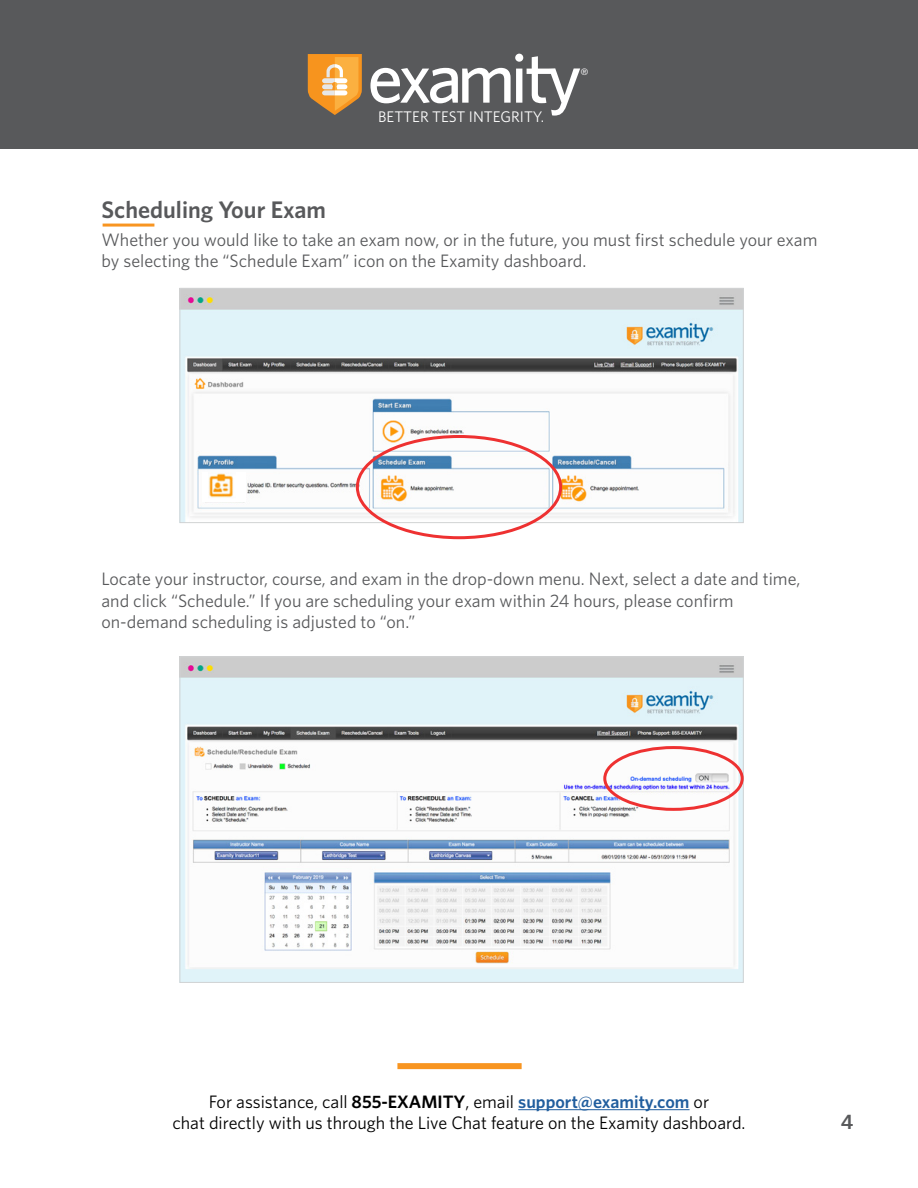
<style>
.page{position:relative;width:918px;height:1188px;background:#fff}
.page>*{position:absolute;margin:0;border:0;box-sizing:border-box;transform-origin:0 0}
.t1{font:600 24px "Whitney";color:#58595b}
.t2{font:600 21px "Whitney";color:#58595b}
.t3{font:18px/21.6px "Whitney";color:#58595b}
.t4{font:18px/21.6px "Whitney";color:#000;text-align:center}
.t5{font:15.45px "Whitney";color:#fff}
.t6{font:300 9.3px "Frutiger";color:#f1f1f2}
.s1{font-weight:600}
.s2{font-weight:600;color:#215e9e}
</style>
<div class="page">
<div style="left:0;top:0;width:918px;height:148px;background:#58595b"></div>
<hr style="left:518px;top:1109px;width:172px;height:1px;background:#215e9e">
<div style="left:397px;top:1063px;width:125px;height:6px;background:#f89521"></div>
<svg style="left:308px;top:54px;width:272px;height:62px"></svg>
<img style="left:182px;top:658px;width:560px;height:323px">
<div style="left:603px;top:746px;width:141px;height:65px;border:3px solid #ee3131;border-radius:50%"></div>
<img style="left:182px;top:290px;width:560px;height:231px">
<div style="left:180px;top:288px;width:564px;height:235px;border:1px solid #d1d3d4"></div>
<svg style="left:202px;top:473px;width:44px;height:29px"></svg>
<div style="left:356px;top:435px;width:206px;height:104px;border:3px solid #ee3131;border-radius:50%"></div>
<hr style="left:103px;top:224px;width:51px;height:3px;background:#f89521">
<img style="left:694px;top:772px;width:36px;height:12px">
<p class="t5" style="left:378px;top:107px;width:168px">BETTER TEST INTEGRITY.</p>
<p class="t6" style="left:581px;top:66px;width:9px">®</p>
<h1 class="t1" style="left:101px;top:194px;width:226px">Scheduling Your Exam</h1>
<p class="t3" style="left:101px;top:228px;width:717px">Whether you would like to take an exam now, or in the future, you must first schedule your exam by selecting the “Schedule Exam” icon on the Examity dashboard.</p>
<p class="t3" style="left:101px;top:568px;width:700px">Locate your instructor, course, and exam in the drop-down menu. Next, select a date and time, and click “Schedule.” If you are scheduling your exam within 24 hours, please confirm on-demand scheduling is adjusted to “on.”</p>
<p class="t4" style="left:172px;top:1090px;width:575px">For assistance, call <span class="s1">855-EXAMITY</span>, email <span class="s2">support@examity.com</span> or<br>chat directly with us through the Live Chat feature on the Examity dashboard.</p>
<p class="t2" style="left:841px;top:1108px;width:14px">4</p>
</div>
